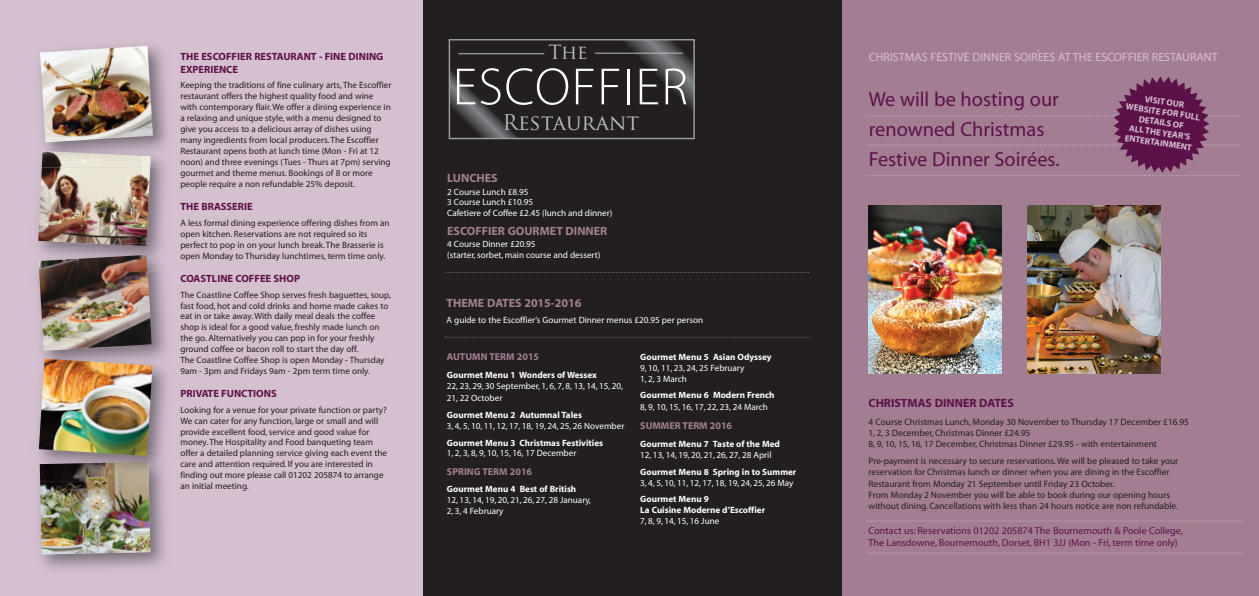
<style>
.page{position:relative;width:1259px;height:596px;background:#fff}
.page>*{position:absolute;margin:0;border:0;box-sizing:border-box;transform-origin:0 0}
.t1{font:300 52.7px "Myriad Pro";letter-spacing:.025em;color:#fff}
.t2{font:21.1px "Trajan Pro";color:#bcbdc0}
.t3{font:20.3px/30px "Myriad";color:#5d1149}
.t4{font:19.1px "Trajan Pro";color:#bcbdc0}
.t5{font:12px "Myriad";color:#d5c0cf}
.t6{font:700 12px "Myriad";color:#a37e92}
.t7{font:700 12px "Myriad";color:#5d1149}
.t8{font:700 10.5px/12.6px "Myriad";color:#5d1149}
.t9{font:10.1px/12.1px "Myriad";color:#5d1149}
.t10{font:700 10px "Myriad";color:#a37e92}
.t11{font:9.3px/11.2px "Myriad";color:#231f20}
.t12{font:9.1px/10.9px "Myriad";color:#231f20}
.t13{font:9.1px/10.9px "Myriad";color:#fff}
.t14{font:700 9.1px/10.9px "Myriad";color:#fff}
.t15{font:700 8.9px/10.4px "Myriad";color:#d5c0cf;text-align:center}
</style>
<div class="page">
<div style="left:422px;top:0;width:420px;height:595px;background:#231f20"></div>
<div style="left:842px;top:0;width:417px;height:595px;background:#a37e92"></div>
<div style="left:0;top:0;width:422px;height:595px;background:#d5c0cf"></div>
<img style="left:38px;top:167px;width:112px;height:77px">
<img style="left:100px;top:244px;width:46px;height:2px">
<img style="left:39px;top:255px;width:113px;height:92px">
<img style="left:40px;top:481px;width:110px;height:73px">
<img style="left:35px;top:375px;width:132px;height:106px">
<img style="left:38px;top:347px;width:132px;height:28px">
<img style="left:44px;top:347px;width:50px;height:3px">
<img style="left:39px;top:358px;width:113px;height:97px">
<img style="left:42px;top:151px;width:109px;height:16px">
<img style="left:40px;top:46px;width:113px;height:96px">
<svg style="left:451px;top:41px;width:242px;height:96px"></svg>
<div style="left:449px;top:39px;width:246px;height:100px;border:1px solid #9d9fa2"></div>
<hr style="left:458px;top:53px;width:86px;height:1px;background:#bcbdc0">
<hr style="left:595px;top:53px;width:88px;height:1px;background:#bcbdc0">
<svg style="left:867px;top:520px;width:374px;height:1px"></svg>
<svg style="left:867px;top:552px;width:374px;height:1px"></svg>
<svg style="left:867px;top:76px;width:372px;height:100px"></svg>
<svg style="left:446px;top:272px;width:363px;height:1px"></svg>
<svg style="left:446px;top:336px;width:364px;height:1px"></svg>
<img style="left:1027px;top:205px;width:133px;height:168px">
<img style="left:868px;top:205px;width:133px;height:168px">
<p class="t8" style="left:180px;top:51px;width:204px">THE ESCOFFIER RESTAURANT - FINE DINING<br>EXPERIENCE</p>
<p class="t12" style="left:180px;top:81px;width:212px">Keeping the traditions of fine culinary arts, The Escoffier restaurant offers the highest quality food and wine with contemporary flair. We offer a dining experience in a relaxing and unique style, with a menu designed to give you access to a delicious array of dishes using many ingredients from local producers. The Escoffier Restaurant opens both at lunch time (Mon - Fri at 12 noon) and three evenings (Tues - Thurs at 7pm) serving gourmet and theme menus. Bookings of 8 or more people require a non refundable 25% deposit.</p>
<p class="t8" style="left:180px;top:201px;width:74px">THE BRASSERIE</p>
<p class="t12" style="left:180px;top:218px;width:211px">A less formal dining experience offering dishes from an open kitchen. Reservations are not required so its perfect to pop in on your lunch break. The Brasserie is open Monday to Thursday lunchtimes, term time only.</p>
<p class="t8" style="left:180px;top:272px;width:121px">COASTLINE COFFEE SHOP</p>
<p class="t12" style="left:180px;top:289px;width:212px">The Coastline Coffee Shop serves fresh baguettes, soup, fast food, hot and cold drinks and home made cakes to eat in or take away. With daily meal deals the coffee shop is ideal for a good value, freshly made lunch on the go. Alternatively you can pop in for your freshly ground coffee or bacon roll to start the day off.<br>The Coastline Coffee Shop is open Monday - Thursday 9am - 3pm and Fridays 9am - 2pm term time only.</p>
<p class="t8" style="left:180px;top:387px;width:98px">PRIVATE FUNCTIONS</p>
<p class="t12" style="left:180px;top:404px;width:208px">Looking for a venue for your private function or party?<br>We can cater for any function, large or small and will provide excellent food, service and good value for money. The Hospitality and Food banqueting team offer a detailed planning service giving each event the care and attention required. If you are interested in finding out more please call 01202 205874 to arrange an initial meeting.</p>
<h3 class="t4" style="left:548px;top:41px;width:41px">The</h3>
<h1 class="t1" style="left:452px;top:55px;width:237px">ESCOFFIER</h1>
<h2 class="t2" style="left:502px;top:110px;width:139px">Restaurant</h2>
<h3 class="t6" style="left:447px;top:173px;width:52px">LUNCHES</h3>
<p class="t13" style="left:447px;top:187px;width:167px">2 Course Lunch £8.95<br>3 Course Lunch £10.95<br>Cafetiere of Coffee £2.45 (lunch and dinner)</p>
<h3 class="t6" style="left:447px;top:226px;width:162px">ESCOFFIER GOURMET DINNER</h3>
<p class="t13" style="left:447px;top:239px;width:155px">4 Course Dinner £20.95<br>(starter, sorbet, main course and dessert)</p>
<h3 class="t6" style="left:446px;top:298px;width:136px">THEME DATES 2015-2016</h3>
<p class="t13" style="left:446px;top:314px;width:258px">A guide to the Escoffier’s Gourmet Dinner menus £20.95 per person</p>
<p class="t10" style="left:447px;top:353px;width:94px">AUTUMN TERM 2015</p>
<p class="t14" style="left:447px;top:370px;width:151px">Gourmet Menu 1 Wonders of Wessex</p>
<p class="t13" style="left:447px;top:381px;width:178px;line-height:11.6px">22, 23, 29, 30 September, 1, 6, 7, 8, 13, 14, 15, 20,<br>21, 22 October</p>
<p class="t14" style="left:447px;top:410px;width:137px">Gourmet Menu 2 Autumnal Tales</p>
<p class="t13" style="left:447px;top:421px;width:179px">3, 4, 5, 10, 11, 12, 17, 18, 19, 24, 25, 26 November</p>
<p class="t14" style="left:447px;top:437px;width:158px">Gourmet Menu 3 Christmas Festivities</p>
<p class="t13" style="left:447px;top:448px;width:131px">1, 2, 3, 8, 9, 10, 15, 16, 17 December</p>
<p class="t10" style="left:447px;top:467px;width:87px">SPRING TERM 2016</p>
<p class="t14" style="left:447px;top:484px;width:131px">Gourmet Menu 4 Best of British</p>
<p class="t13" style="left:447px;top:495px;width:146px">12, 13, 14, 19, 20, 21, 26, 27, 28 January,<br>2, 3, 4 February</p>
<p class="t14" style="left:640px;top:351px;width:133px">Gourmet Menu 5 Asian Odyssey</p>
<p class="t13" style="left:640px;top:362px;width:106px">9, 10, 11, 23, 24, 25 February<br>1, 2, 3 March</p>
<p class="t14" style="left:640px;top:390px;width:136px">Gourmet Menu 6 Modern French</p>
<p class="t13" style="left:640px;top:401px;width:129px">8, 9, 10, 15, 16, 17, 22, 23, 24 March</p>
<p class="t10" style="left:640px;top:421px;width:93px">SUMMER TERM 2016</p>
<p class="t14" style="left:640px;top:439px;width:141px">Gourmet Menu 7 Taste of the Med</p>
<p class="t13" style="left:640px;top:450px;width:133px">12, 13, 14, 19, 20, 21, 26, 27, 28 April</p>
<p class="t14" style="left:640px;top:466px;width:158px">Gourmet Menu 8 Spring in to Summer</p>
<p class="t13" style="left:640px;top:477px;width:155px">3, 4, 5, 10, 11, 12, 17, 18, 19, 24, 25, 26 May</p>
<p class="t14" style="left:640px;top:494px;width:126px">Gourmet Menu 9<br>La Cuisine Moderne d’Escoffier</p>
<p class="t13" style="left:640px;top:516px;width:80px">7, 8, 9, 14, 15, 16 June</p>
<h3 class="t5" style="left:869px;top:52px;width:350px">CHRISTMAS FESTIVE DINNER SOIREES AT THE ESCOFFIER RESTAURANT</h3>
<p class="t15" style="left:1128px;top:91px;width:76px;rotate:9deg">VISIT OUR<br>WEBSITE FOR FULL<br>DETAILS OF<br>ALL THE YEAR’S<br>ENTERTAINMENT</p>
<h3 class="t3" style="left:868px;top:86px;width:192px">We will be hosting our renowned Christmas<br>Festive Dinner Soirées.</h3>
<h3 class="t7" style="left:868px;top:398px;width:147px">CHRISTMAS DINNER DATES</h3>
<p class="t11" style="left:868px;top:417px;width:322px">4 Course Christmas Lunch, Monday 30 November to Thursday 17 December £16.95<br>1, 2, 3 December, Christmas Dinner £24.95<br>8, 9, 10, 15, 16, 17 December, Christmas Dinner £29.95 - with entertainment</p>
<p class="t11" style="left:868px;top:456px;width:311px">Pre-payment is necessary to secure reservations. We will be pleased to take your reservation for Christmas lunch or dinner when you are dining in the Escoffier Restaurant from Monday 21 September until Friday 23 October.<br>From Monday 2 November you will be able to book during our opening hours without dining. Cancellations with less than 24 hours notice are non refundable.</p>
<p class="t9" style="left:868px;top:525px;width:316px">Contact us: Reservations 01202 205874 The Bournemouth &amp; Poole College,<br>The Lansdowne, Bournemouth, Dorset, BH1 3JJ (Mon - Fri, term time only)</p>
</div>
